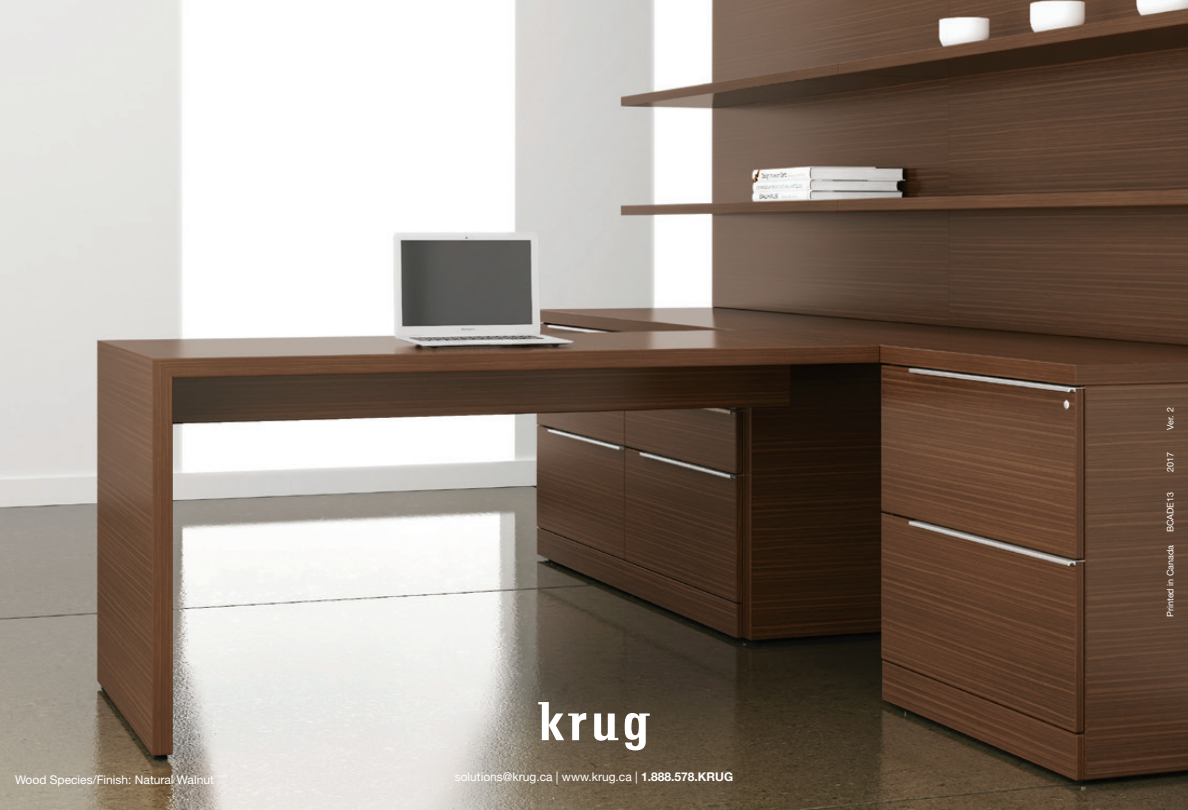
<style>
.page{position:relative;width:1188px;height:810px;background:#fff}
.page>*{position:absolute;margin:0;border:0;box-sizing:border-box;transform-origin:0 0}
.t1{font:12px "Helvetica Neue";color:#fff}
.t2{font:12px "Helvetica Neue LT Std";color:#fff}
.t3{font:9px "Helvetica Neue LT Std";color:#fff}
.s1{font-weight:700}
</style>
<div class="page">
<img style="left:0;top:0;width:1188px;height:810px">
<svg style="left:538px;top:702px;width:48px;height:38px"></svg>
<svg style="left:624px;top:713px;width:26px;height:37px"></svg>
<svg style="left:594px;top:713px;width:24px;height:28px"></svg>
<p class="t2" style="left:15px;top:772px;width:200px">Wood Species/Finish: Natural Walnut</p>
<p class="t1" style="left:455px;top:768px;width:280px">solutions@krug.ca | www.krug.ca | <span class="s1">1.888.578.KRUG</span></p>
<p class="t3" style="left:1165px;top:430px;width:24px;rotate:-90deg">Ver. 2</p>
<p class="t3" style="left:1165px;top:472px;width:22px;rotate:-90deg">2017</p>
<p class="t3" style="left:1165px;top:532px;width:42px;rotate:-90deg">BCADE13</p>
<p class="t3" style="left:1165px;top:617px;width:74px;rotate:-90deg">Printed in Canada</p>
</div>
